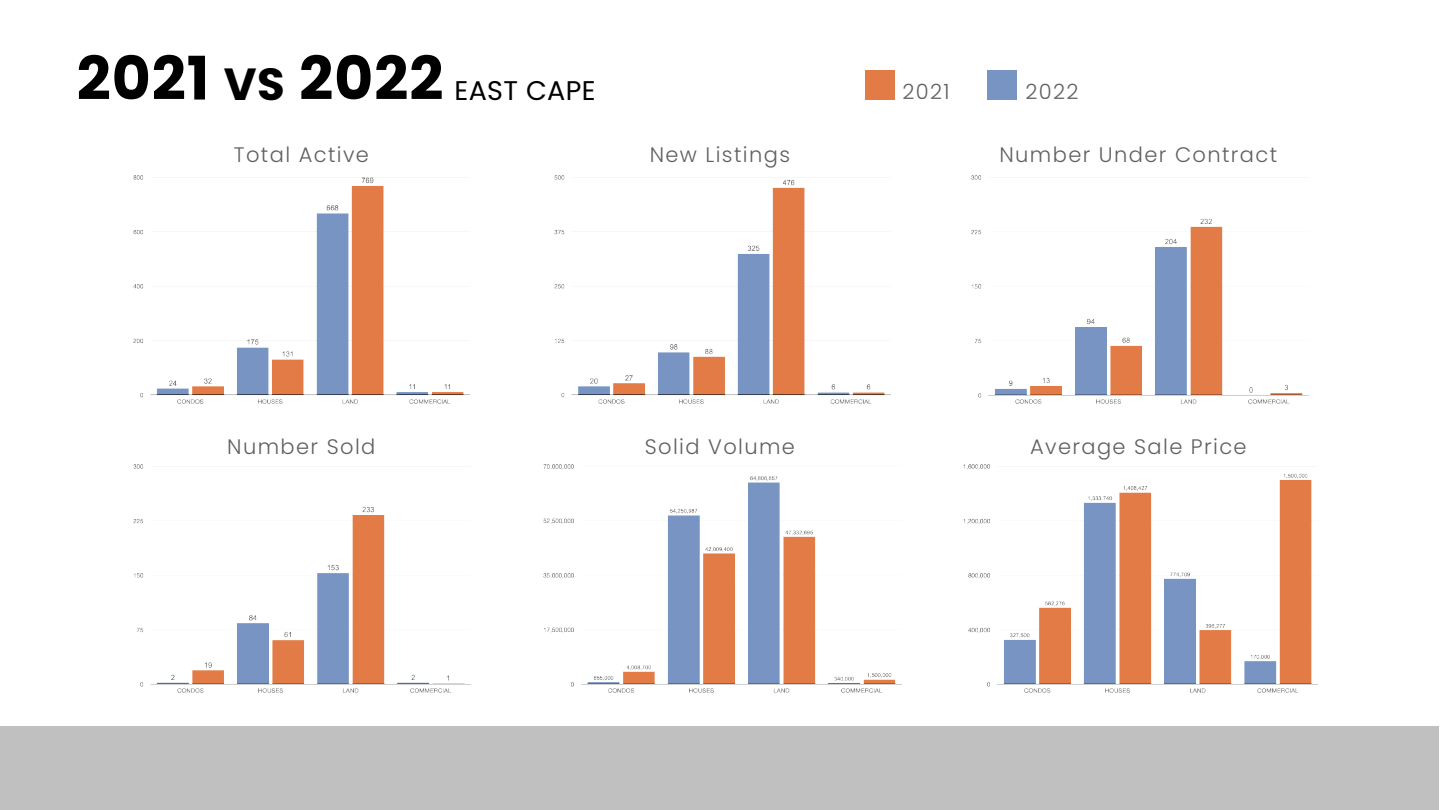
<style>
.page{position:relative;width:1440px;height:810px;background:#fff}
.page>*{position:absolute;margin:0;border:0;box-sizing:border-box;transform-origin:0 0}
.t1{font:700 60px "Poppins";letter-spacing:.015em;color:#000}
.t2{font:27px "Poppins";letter-spacing:.015em;color:#000}
.t3{font:300 21px "Poppins";letter-spacing:.065em;color:#606060}
.s1{font-size:45px}
</style>
<div class="page">
<div style="left:1px;top:727px;width:1438px;height:83px;background:#c0c0c0"></div>
<div style="left:866px;top:70px;width:29px;height:30px;background:#e27b46"></div>
<div style="left:988px;top:70px;width:29px;height:30px;background:#7794c3"></div>
<img style="left:134px;top:176px;width:336px;height:228px">
<img style="left:554px;top:176px;width:337px;height:228px">
<img style="left:972px;top:176px;width:337px;height:228px">
<img style="left:133px;top:464px;width:337px;height:228px">
<img style="left:544px;top:464px;width:357px;height:228px">
<img style="left:964px;top:464px;width:353px;height:228px">
<h1 class="t1" style="left:77px;top:44px;width:368px">2021 <span class="s1">VS</span> 2022</h1>
<p class="t2" style="left:454px;top:74px;width:143px">EAST CAPE</p>
<p class="t3" style="left:902px;top:80px;width:49px">2021</p>
<p class="t3" style="left:1025px;top:80px;width:55px">2022</p>
<p class="t3" style="left:234px;top:143px;width:137px">Total Active</p>
<p class="t3" style="left:650px;top:143px;width:142px">New Listings</p>
<p class="t3" style="left:999px;top:143px;width:279px">Number Under Contract</p>
<p class="t3" style="left:227px;top:434px;width:150px">Number Sold</p>
<p class="t3" style="left:645px;top:434px;width:152px">Solid Volume</p>
<p class="t3" style="left:1030px;top:434px;width:218px">Average Sale Price</p>
</div>
